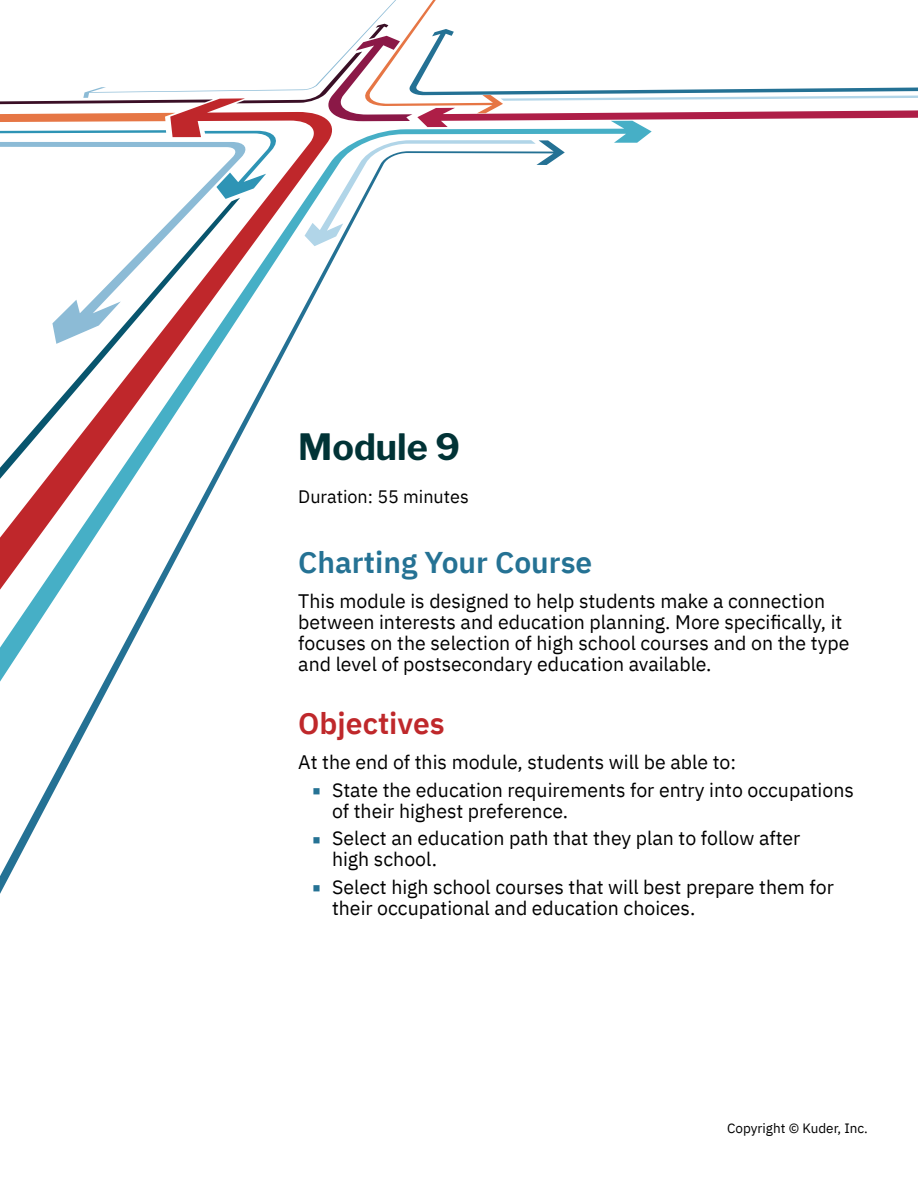
<style>
.page{position:relative;width:918px;height:1188px;background:#fff}
.page>*{position:absolute;margin:0;border:0;box-sizing:border-box;transform-origin:0 0}
.t1{font:700 36px "Libre Franklin";color:#013336}
.t2{font:600 30px "IBM Plex Sans";color:#257294}
.t3{font:600 30px "IBM Plex Sans";color:#bf282b}
.t4{font:19.5px/21px "IBM Plex Sans";color:#000}
.t5{font:18px "IBM Plex Sans";color:#000}
.t6{font:13.5px "IBM Plex Sans";color:#000}
</style>
<div class="page">
<svg style="left:0;top:246px;width:341px;height:648px"></svg>
<svg style="left:0;top:0;width:918px;height:246px"></svg>
<svg style="left:314px;top:788px;width:6px;height:6px"></svg>
<svg style="left:314px;top:837px;width:6px;height:6px"></svg>
<svg style="left:314px;top:886px;width:6px;height:6px"></svg>
<h1 class="t1" style="left:298px;top:419px;width:163px">Module 9</h1>
<p class="t5" style="left:298px;top:483px;width:172px">Duration: 55 minutes</p>
<h2 class="t2" style="left:298px;top:539px;width:296px">Charting Your Course</h2>
<p class="t4" style="left:298px;top:589px;width:553px">This module is designed to help students make a connection between interests and education planning. More specifically, it focuses on the selection of high school courses and on the type and level of postsecondary education available.</p>
<h2 class="t3" style="left:298px;top:700px;width:148px">Objectives</h2>
<p class="t4" style="left:332px;top:746px;width:523px;line-height:27.8px;text-indent:-34px">At the end of this module, students will be able to:<br>State the education requirements for entry into occupations</p>
<p class="t4" style="left:332px;top:795px;width:470px;line-height:27.8px">of their highest preference.<br>Select an education path that they plan to follow after</p>
<p class="t4" style="left:332px;top:844px;width:503px;line-height:27.8px">high school.<br>Select high school courses that will best prepare them for</p>
<p class="t4" style="left:332px;top:896px;width:365px">their occupational and education choices.</p>
<p class="t6" style="left:727px;top:1118px;width:142px">Copyright © Kuder, Inc.</p>
</div>
